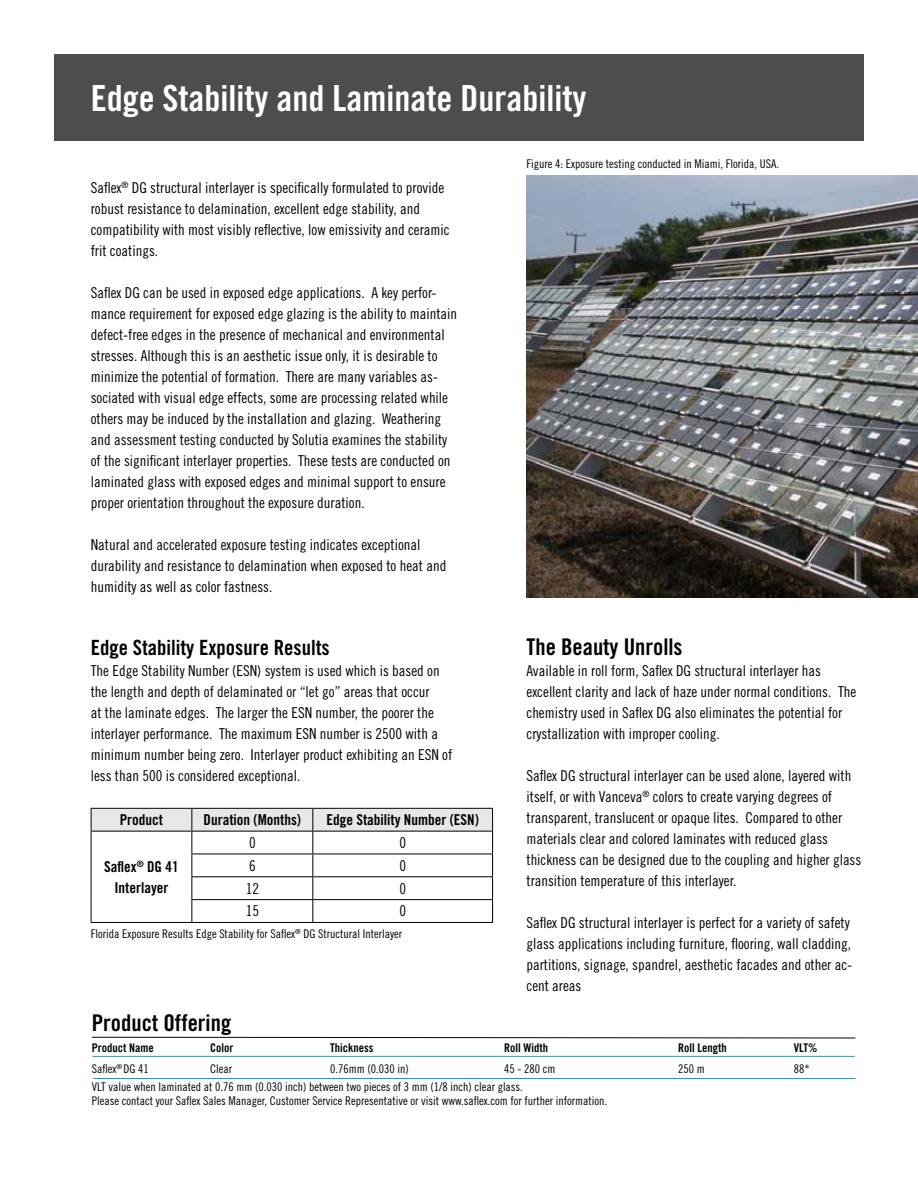
<style>
.page{position:relative;width:918px;height:1188px;background:#fff}
.page>*{position:absolute;margin:0;border:0;box-sizing:border-box;transform-origin:0 0}
.t1{font:36px "Trade Gothic LT Std Bd Cn 20";color:#fff}
.t2{font:23.1px "Trade Gothic LT Std Bd Cn 20";color:#000}
.t3{font:21px "Trade Gothic LT Std Bd Cn 20";color:#000}
.t4{font:15px/21px "Trade Gothic LT Std Cn 18";color:#000}
.t5{font:15px/21px "Trade Gothic LT Std Bd Cn 20";color:#000;text-align:center}
.t6{font:12px/14.4px "Trade Gothic LT Std Cn 18";color:#000}
.t7{font:12px "Trade Gothic LT Std Bd Cn 20";color:#000}
</style>
<div class="page">
<img style="left:527px;top:176px;width:391px;height:421px">
<svg style="left:91px;top:1036px;width:765px;height:3px"></svg>
<hr style="left:93px;top:1078px;width:762px;height:1px;background:#109dd9">
<hr style="left:93px;top:1056px;width:762px;height:1px;background:#109dd9">
<hr style="left:91px;top:922px;width:101px;height:1px;background:#000">
<svg style="left:91px;top:808px;width:402px;height:114px"></svg>
<hr style="left:192px;top:922px;width:121px;height:1px;background:#000">
<hr style="left:313px;top:922px;width:180px;height:1px;background:#000">
<div style="left:54px;top:54px;width:810px;height:86px;background:#4d4d4f"></div>
<h1 class="t1" style="left:91px;top:76px;width:497px">Edge Stability and Laminate Durability</h1>
<p class="t4" style="left:91px;top:177px;width:361px">Saflex<sup>®</sup> DG structural interlayer is specifically formulated to provide robust resistance to delamination, excellent edge stability, and compatibility with most visibly reflective, low emissivity and ceramic frit coatings.</p>
<p class="t4" style="left:91px;top:282px;width:368px">Saflex DG can be used in exposed edge applications. A key perfor&shy;mance requirement for exposed edge glazing is the ability to maintain defect-free edges in the presence of mechanical and environmental stresses. Although this is an aesthetic issue only, it is desirable to minimize the potential of formation. There are many variables as&shy;sociated with visual edge effects, some are processing related while others may be induced by the installation and glazing. Weathering and assessment testing conducted by Solutia examines the stability of the significant interlayer properties. These tests are conducted on laminated glass with exposed edges and minimal support to ensure proper orientation throughout the exposure duration.</p>
<p class="t4" style="left:91px;top:534px;width:357px">Natural and accelerated exposure testing indicates exceptional durability and resistance to delamination when exposed to heat and humidity as well as color fastness.</p>
<h3 class="t3" style="left:91px;top:635px;width:241px">Edge Stability Exposure Results</h3>
<p class="t4" style="left:91px;top:660px;width:363px">The Edge Stability Number (ESN) system is used which is based on the length and depth of delaminated or “let go” areas that occur<br>at the laminate edges. The larger the ESN number, the poorer the interlayer performance. The maximum ESN number is 2500 with a minimum number being zero. Interlayer product exhibiting an ESN of less than 500 is considered exceptional.</p>
<p class="t5" style="left:120px;top:809px;width:45px">Product</p>
<p class="t5" style="left:204px;top:809px;width:99px">Duration (Months)</p>
<p class="t5" style="left:326px;top:809px;width:154px">Edge Stability Number (ESN)</p>
<p class="t5" style="left:104px;top:856px;width:76px">Saflex<sup>®</sup> DG 41<br>Interlayer</p>
<p class="t4" style="left:249px;top:832px;width:8px">0</p>
<p class="t4" style="left:399px;top:832px;width:8px">0</p>
<p class="t4" style="left:249px;top:855px;width:8px">6</p>
<p class="t4" style="left:399px;top:855px;width:8px">0</p>
<p class="t4" style="left:246px;top:878px;width:15px">12</p>
<p class="t4" style="left:399px;top:878px;width:8px">0</p>
<p class="t4" style="left:246px;top:900px;width:15px">15</p>
<p class="t4" style="left:399px;top:900px;width:8px">0</p>
<p class="t6" style="left:91px;top:926px;width:313px">Florida Exposure Results Edge Stability for Saflex<sup>®</sup> DG Structural Interlayer</p>
<p class="t6" style="left:526px;top:156px;width:254px">Figure 4: Exposure testing conducted in Miami, Florida, USA.</p>
<h2 class="t2" style="left:526px;top:633px;width:158px">The Beauty Unrolls</h2>
<p class="t4" style="left:526px;top:660px;width:331px">Available in roll form, Saflex DG structural interlayer has excellent clarity and lack of haze under normal conditions. The chemistry used in Saflex DG also eliminates the potential for crystallization with improper cooling.</p>
<p class="t4" style="left:526px;top:765px;width:336px">Saflex DG structural interlayer can be used alone, layered with itself, or with Vanceva<sup>®</sup> colors to create varying degrees of transparent, translucent or opaque lites. Compared to other materials clear and colored laminates with reduced glass thickness can be designed due to the coupling and higher glass transition temperature of this interlayer.</p>
<p class="t4" style="left:527px;top:912px;width:327px">Saflex DG structural interlayer is perfect for a variety of safety glass applications including furniture, flooring, wall cladding, partitions, signage, spandrel, aesthetic facades and other ac&shy;cent areas</p>
<h2 class="t2" style="left:92px;top:1008px;width:141px">Product Offering</h2>
<p class="t7" style="left:92px;top:1040px;width:63px">Product Name</p>
<p class="t7" style="left:210px;top:1040px;width:25px">Color</p>
<p class="t7" style="left:330px;top:1040px;width:45px">Thickness</p>
<p class="t7" style="left:504px;top:1040px;width:45px">Roll Width</p>
<p class="t7" style="left:678px;top:1040px;width:50px">Roll Length</p>
<p class="t7" style="left:794px;top:1040px;width:25px">VLT%</p>
<p class="t6" style="left:92px;top:1061px;width:59px">Saflex<sup>®</sup> DG 41</p>
<p class="t6" style="left:210px;top:1061px;width:23px">Clear</p>
<p class="t6" style="left:330px;top:1061px;width:80px">0.76mm (0.030 in)</p>
<p class="t6" style="left:504px;top:1061px;width:53px">45 - 280 cm</p>
<p class="t6" style="left:678px;top:1061px;width:28px">250 m</p>
<p class="t6" style="left:794px;top:1061px;width:17px">88*</p>
<p class="t6" style="left:92px;top:1079px;width:517px">VLT value when laminated at 0.76 mm (0.030 inch) between two pieces of 3 mm (1/8 inch) clear glass.<br>Please contact your Saflex Sales Manager, Customer Service Representative or visit www.saflex.com for further information.</p>
</div>
